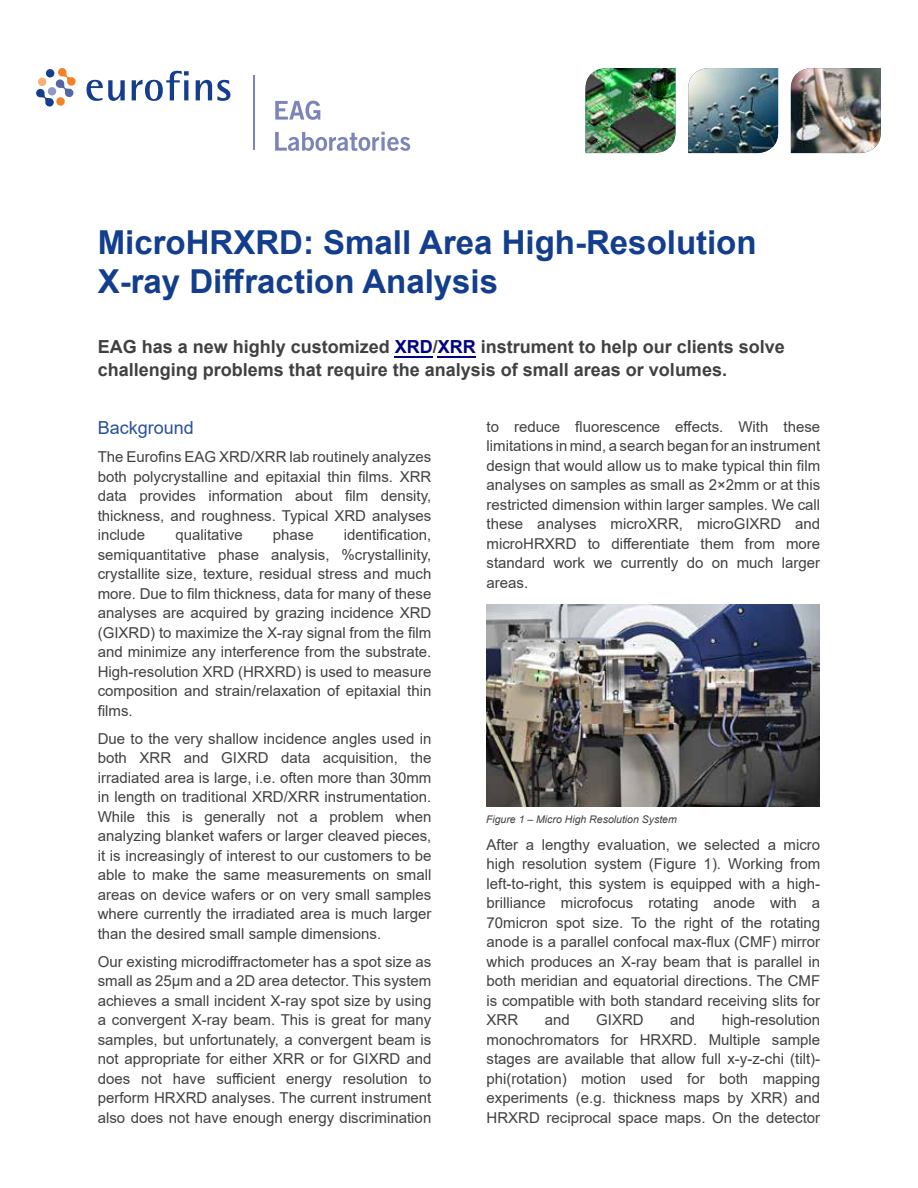
<style>
.page{position:relative;width:918px;height:1188px;background:#fff}
.page>*{position:absolute;margin:0;border:0;box-sizing:border-box;transform-origin:0 0}
.t1{font:700 33px/39.6px "Arial";color:#133d8d}
.t2{font:700 18px/22.5px "Arial";color:#414042}
.t3{font:18px "Arial";color:#2b5198}
.t4{font:15px/19.5px "Arial";color:#414042;text-align:justify}
.t5{font:italic 10.5px "Arial";color:#414042}
.s1{color:#000080}
</style>
<div class="page">
<img style="left:586px;top:68px;width:89px;height:85px">
<img style="left:688px;top:68px;width:90px;height:85px">
<img style="left:791px;top:68px;width:90px;height:85px">
<hr style="left:254px;top:75px;width:1px;height:74px;background:#7d84ba">
<svg style="left:275px;top:101px;width:45px;height:19px"></svg>
<svg style="left:275px;top:132px;width:135px;height:19px"></svg>
<svg style="left:87px;top:80px;width:38px;height:21px"></svg>
<svg style="left:132px;top:71px;width:57px;height:30px"></svg>
<svg style="left:196px;top:80px;width:34px;height:21px"></svg>
<svg style="left:36px;top:68px;width:40px;height:39px"></svg>
<div style="left:56px;top:97px;width:9px;height:9px;background:#f58025;border-radius:50%"></div>
<div style="left:38px;top:78px;width:8px;height:8px;background:#faaf75;border-radius:50%"></div>
<div style="left:46px;top:69px;width:8px;height:9px;background:#133d8d;border-radius:50%"></div>
<hr style="left:438px;top:356px;width:38px;height:2px;background:#000080">
<hr style="left:395px;top:356px;width:38px;height:2px;background:#000080">
<img style="left:486px;top:605px;width:333px;height:202px">
<h1 class="t1" style="left:98px;top:223px;width:660px">MicroHRXRD: Small Area High-Resolution<br>X-ray Diffraction Analysis</h1>
<p class="t2" style="left:98px;top:336px;width:689px">EAG has a new highly customized <span class="s1">XRD</span>/<span class="s1">XRR</span> instrument to help our clients solve challenging problems that require the analysis of small areas or volumes.</p>
<p class="t3" style="left:98px;top:415px;width:98px">Background</p>
<p class="t4" style="left:98px;top:447px;width:335px">The Eurofins EAG XRD/XRR lab routinely analyzes both polycrystalline and epitaxial thin films. XRR data provides information about film density, thickness, and roughness. Typical XRD analyses include</p>
<p class="t4" style="left:98px;top:525px;width:335px;text-indent:246px">identification, semiquantitative phase analysis, %crystallinity, crystallite size, texture, residual stress and much more. Due to film thickness, data for many of these analyses are acquired by grazing incidence XRD (GIXRD) to maximize the X-ray signal from the film and minimize any interference from the substrate.<br>High-resolution XRD (HRXRD) is used to measure composition and strain/relaxation of epitaxial thin films.</p>
<p class="t4" style="left:98px;top:728px;width:335px">Due to the very shallow incidence angles used in both XRR and GIXRD data acquisition, the irradiated area is large, i.e. often more than 30mm in length on traditional XRD/XRR instrumentation.<br>While this is generally not a problem when analyzing blanket wafers or larger cleaved pieces, it is increasingly of interest to our customers to be able to make the same measurements on small areas on device wafers or on very small samples where currently the irradiated area is much larger than the desired small sample dimensions.</p>
<p class="t4" style="left:98px;top:951px;width:335px">Our existing microdiffractometer has a spot size as small as 25μm and a 2D area detector. This system achieves a small incident X-ray spot size by using a convergent X-ray beam. This is great for many samples, but unfortunately, a convergent beam is not appropriate for either XRR or for GIXRD and does not have sufficient energy resolution to perform HRXRD analyses. The current instrument also does not have enough energy discrimination</p>
<p class="t4" style="left:175px;top:525px;width:69px">qualitative</p>
<p class="t4" style="left:273px;top:525px;width:42px">phase</p>
<p class="t4" style="left:487px;top:417px;width:335px">to reduce fluorescence effects. With these limitations in mind, a search began for an instrument design that would allow us to make typical thin film analyses on samples as small as 2×2mm or at this restricted dimension within larger samples. We call these analyses microXRR, microGIXRD and microHRXRD to differentiate them from more standard work we currently do on much larger areas.</p>
<p class="t5" style="left:486px;top:813px;width:192px">Figure 1 – Micro High Resolution System</p>
<p class="t4" style="left:487px;top:835px;width:335px">After a lengthy evaluation, we selected a micro high resolution system (Figure 1). Working from left-to-right, this system is equipped with a high&shy;brilliance microfocus rotating anode with a 70micron spot size. To the right of the rotating anode is a parallel confocal max-flux (CMF) mirror which produces an X-ray beam that is parallel in both meridian and equatorial directions. The CMF is compatible with both standard receiving slits for XRR</p>
<p class="t4" style="left:545px;top:1010px;width:27px">and</p>
<p class="t4" style="left:596px;top:1010px;width:49px">GIXRD</p>
<p class="t4" style="left:670px;top:1010px;width:27px">and</p>
<p class="t4" style="left:487px;top:1010px;width:335px;text-indent:235px">high-resolution monochromators for HRXRD. Multiple sample stages are available that allow full x-y-z-chi (tilt)- phi(rotation) motion used for both mapping experiments (e.g. thickness maps by XRR) and HRXRD reciprocal space maps. On the detector</p>
</div>
